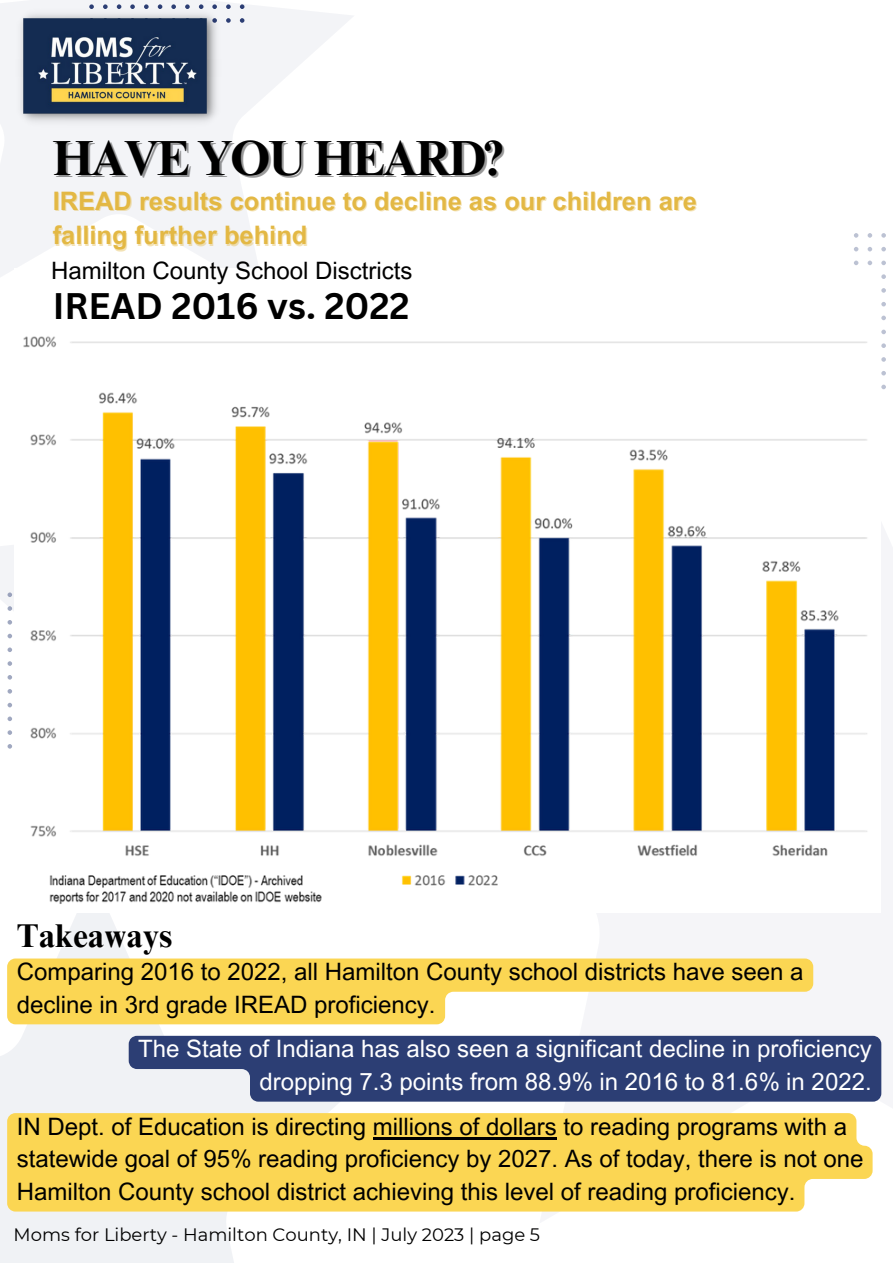
<style>
.page{position:relative;width:893px;height:1264px;background:#fff}
.page>*{position:absolute;margin:0;border:0;box-sizing:border-box;transform-origin:0 0}
.t1{font:700 49.35px "Times NRMT Pro";letter-spacing:-.05em;color:#000}
.t2{font:700 36px "Canva Sans";color:#000}
.t3{font:700 33px "Times NRMT Pro";color:#000}
.t4{font:700 25.5px/34.8px "Arial MT Pro";color:#e3b844}
.t5{font:24px/32.5px "Arial MT Pro";color:#000}
.t6{font:24px/32.5px "Arial MT Pro";color:#fff;text-align:right}
.t7{font:18px "Montserrat";color:#000}
</style>
<div class="page">
<svg style="left:0;top:0;width:353px;height:277px;fill:#f3f4f7"></svg>
<svg style="left:854px;top:233px;width:32px;height:140px"></svg>
<svg style="left:89px;top:0;width:155px;height:23px"></svg>
<img style="left:14px;top:7px;width:210px;height:121px">
<svg style="left:0;top:913px;width:368px;height:349px;fill:#f0f2f5"></svg>
<div style="left:14px;top:268px;width:866px;height:644px;background:#fff"></div>
<img style="left:0;top:336px;width:867px;height:568px">
<svg style="left:7px;top:958px;width:806px;height:66px;fill:#fbd653"></svg>
<div style="left:7px;top:1113px;width:865px;height:98px;background:#fbd653"></div>
<hr style="left:373px;top:1136px;width:183px;height:3px;background:#000">
<svg style="left:129px;top:1035px;width:752px;height:66px;background:#3e4e80"></svg>
<p class="t1" style="left:53px;top:140px;width:452px">HAVE YOU HEARD?</p>
<p class="t4" style="left:53px;top:186px;width:645px">IREAD results continue to decline as our children are falling further behind</p>
<p class="t5" style="left:51px;top:257px;width:363px">Hamilton County School Disctricts</p>
<p class="t2" style="left:53px;top:281px;width:358px">IREAD 2016 vs. 2022</p>
<p class="t3" style="left:17px;top:922px;width:157px">Takeaways</p>
<p class="t5" style="left:17px;top:958px;width:788px">Comparing 2016 to 2022, all Hamilton County school districts have seen a decline in 3rd grade IREAD proficiency.</p>
<p class="t6" style="left:138px;top:1035px;width:734px">The State of Indiana has also seen a significant decline in proficiency dropping 7.3 points from 88.9% in 2016 to 81.6% in 2022.</p>
<p class="t5" style="left:17px;top:1113px;width:848px">IN Dept. of Education is directing millions of dollars to reading programs with a statewide goal of 95% reading proficiency by 2027. As of today, there is not one<br>Hamilton County school district achieving this level of reading proficiency.</p>
<p class="t7" style="left:14px;top:1223px;width:528px">Moms for Liberty - Hamilton County, IN | July 2023 | page 5</p>
</div>
